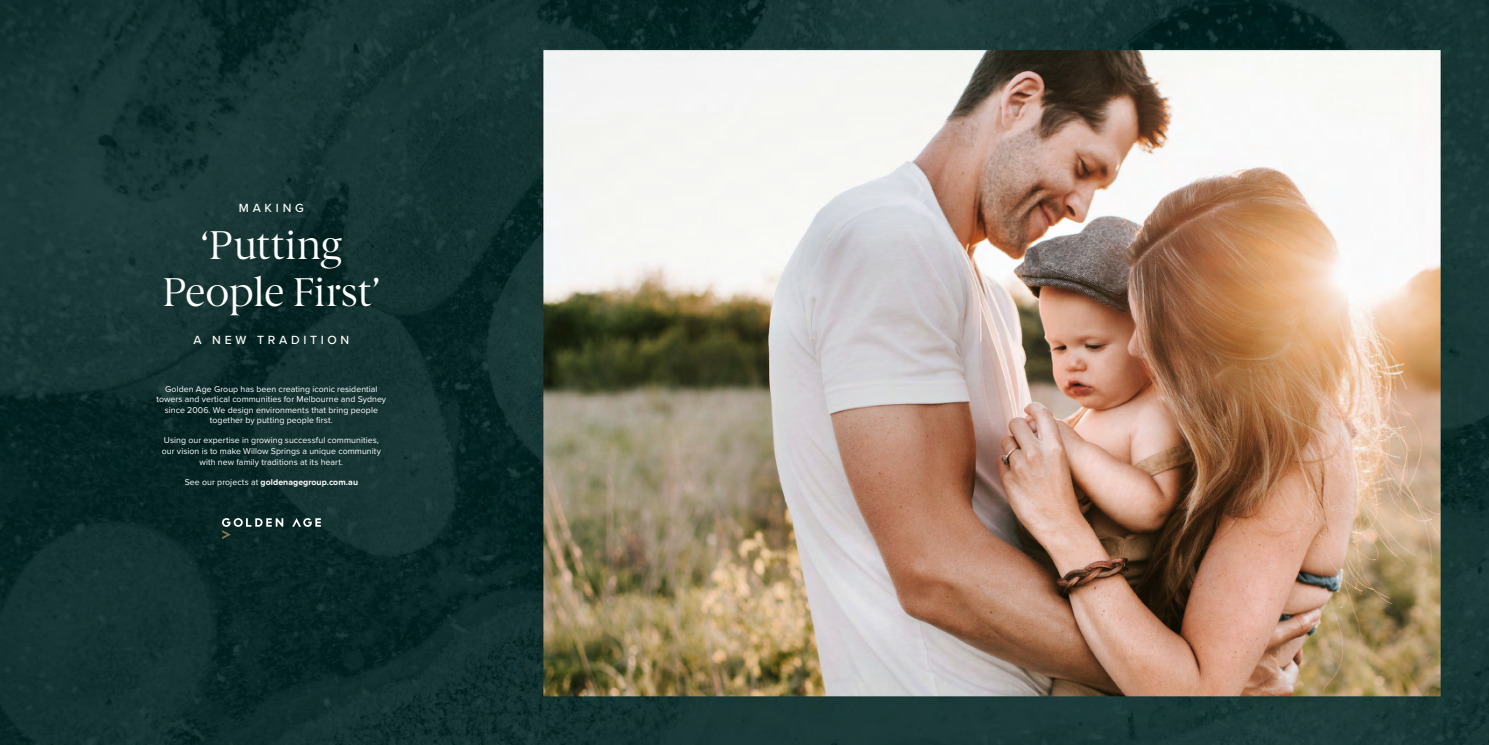
<style>
.page{position:relative;width:1489px;height:745px;background:#fff}
.page>*{position:absolute;margin:0;border:0;box-sizing:border-box;transform-origin:0 0}
.t1{font:40.25px/47.2px "Berlingske Serif";letter-spacing:-.01em;color:#fff;text-align:center}
.t2{font:500 12.25px "Proxima Nova";letter-spacing:.305em;color:#fff}
.t3{font:8.75px/10.5px "Proxima Nova";letter-spacing:.005em;color:#fff;text-align:center}
.t4{font:700 8.75px "Proxima Nova";letter-spacing:.005em;color:#fff}
.s1{font-weight:400}
</style>
<div class="page">
<img style="left:0;top:0;width:1488px;height:744px">
<svg style="left:292px;top:517px;width:29px;height:9px"></svg>
<svg style="left:222px;top:517px;width:61px;height:22px"></svg>
<h2 class="t2" style="left:239px;top:198px;width:66px">MAKING</h2>
<h1 class="t1" style="left:162px;top:221px;width:219px">‘Putting<br>People First’</h1>
<h2 class="t2" style="left:193px;top:330px;width:157px">A NEW TRADITION</h2>
<p class="t3" style="left:157px;top:382px;width:231px">Golden Age Group has been creating iconic residential towers and vertical communities for Melbourne and Sydney since 2006. We design environments that bring people together by putting people first.</p>
<p class="t3" style="left:162px;top:434px;width:221px">Using our expertise in growing successful communities, our vision is to make Willow Springs a unique community with new family traditions at its heart.</p>
<p class="t4" style="left:185px;top:477px;width:175px"><span class="s1">See our projects at</span> goldenagegroup.com.au</p>
</div>
